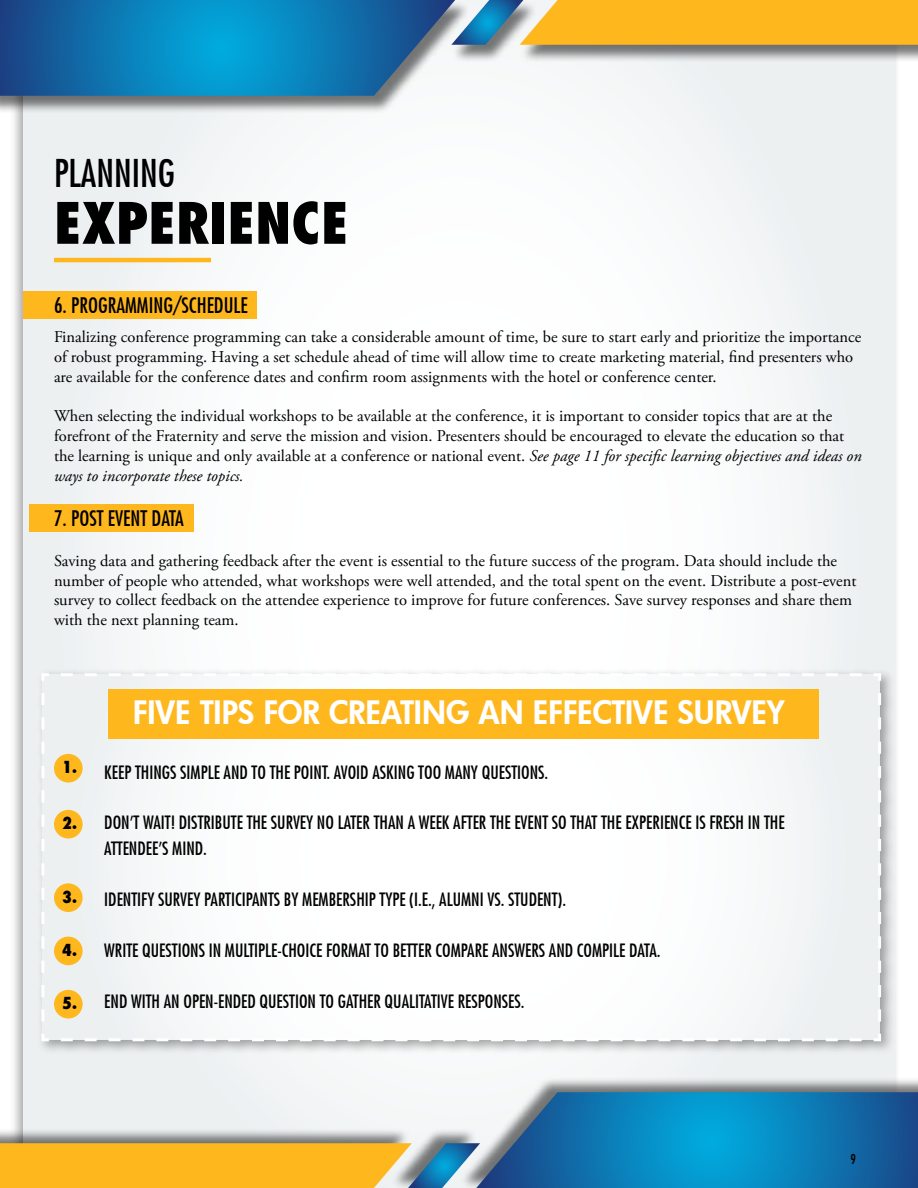
<style>
.page{position:relative;width:918px;height:1188px;background:#fff}
.page>*{position:absolute;margin:0;border:0;box-sizing:border-box;transform-origin:0 0}
.t1{font:800 condensed 55.5px "Futura";color:#000}
.t2{font:500 condensed 37.5px "Futura";color:#000}
.t3{font:800 31.5px "Futura";color:#fff}
.t4{font:500 condensed 21px "Futura";color:#000}
.t5{font:500 condensed 18px/25.5px "Futura";color:#000}
.t6{font:16.5px/19.8px "Adobe Garamond Pro";color:#000}
.t7{font:800 condensed 16.2px "Futura";color:#000}
.t8{font:500 condensed 13.5px "Futura";color:#000}
.s1{font-style:italic}
</style>
<div class="page">
<div style="left:23px;top:0;width:872px;height:1188px;background:linear-gradient(to right,#f7f9f9,#f7f9f9)"></div>
<div style="left:36px;top:668px;width:860px;height:387px;background:#000;opacity:.35"></div>
<svg style="left:40px;top:672px;width:843px;height:371px"></svg>
<div style="left:459px;top:1077px;width:459px;height:111px;background:#000;opacity:.53"></div>
<svg style="left:0;top:1092px;width:918px;height:96px;background:#84a8a4"></svg>
<div style="left:0;top:1px;width:471px;height:113px;background:#000;opacity:.53"></div>
<svg style="left:0;top:0;width:455px;height:96px;background:#1c7fb4"></svg>
<div style="left:451px;top:1px;width:87px;height:62px;background:#000;opacity:.53"></div>
<div style="left:519px;top:1px;width:399px;height:62px;background:#000;opacity:.53"></div>
<svg style="left:451px;top:0;width:467px;height:45px;background:#e7b53d"></svg>
<hr style="left:54px;top:258px;width:157px;height:4px;background:#ffb71e">
<div style="left:23px;top:291px;width:234px;height:28px;background:#ffb71e"></div>
<div style="left:29px;top:504px;width:164px;height:28px;background:#ffb71e"></div>
<div style="left:109px;top:689px;width:710px;height:50px;background:#ffb71e"></div>
<div style="left:54px;top:754px;width:29px;height:29px;background:#ffb71e;border-radius:50%"></div>
<div style="left:54px;top:810px;width:29px;height:28px;background:#ffb71e;border-radius:50%"></div>
<div style="left:54px;top:883px;width:29px;height:29px;background:#ffb71e;border-radius:50%"></div>
<div style="left:54px;top:937px;width:29px;height:28px;background:#ffb71e;border-radius:50%"></div>
<div style="left:54px;top:990px;width:29px;height:28px;background:#ffb71e;border-radius:50%"></div>
<h2 class="t2" style="left:54px;top:150px;width:123px">PLANNING</h2>
<h1 class="t1" style="left:54px;top:188px;width:296px">EXPERIENCE</h1>
<p class="t4" style="left:54px;top:292px;width:195px">6. PROGRAMMING/SCHEDULE</p>
<p class="t6" style="left:54px;top:328px;width:809px">Finalizing conference programming can take a considerable amount of time, be sure to start early and prioritize the importance of robust programming. Having a set schedule ahead of time will allow time to create marketing material, find presenters who are available for the conference dates and confirm room assignments with the hotel or conference center.</p>
<p class="t6" style="left:54px;top:407px;width:809px">When selecting the individual workshops to be available at the conference, it is important to consider topics that are at the forefront of the Fraternity and serve the mission and vision. Presenters should be encouraged to elevate the education so that the learning is unique and only available at a conference or national event. <span class="s1">See page 11 for specific learning objectives and ideas on ways to incorporate these topics.</span></p>
<p class="t4" style="left:54px;top:506px;width:132px">7. POST EVENT DATA</p>
<p class="t6" style="left:54px;top:551px;width:804px">Saving data and gathering feedback after the event is essential to the future success of the program. Data should include the number of people who attended, what workshops were well attended, and the total spent on the event. Distribute a post-event survey to collect feedback on the attendee experience to improve for future conferences. Save survey responses and share them with the next planning team.</p>
<p class="t7" style="left:62px;top:757px;width:16px">1.</p>
<p class="t7" style="left:62px;top:813px;width:16px">2.</p>
<p class="t7" style="left:62px;top:886px;width:16px">3.</p>
<p class="t7" style="left:62px;top:940px;width:16px">4.</p>
<p class="t7" style="left:62px;top:993px;width:16px">5.</p>
<h3 class="t3" style="left:133px;top:691px;width:654px">FIVE TIPS FOR CREATING AN EFFECTIVE SURVEY</h3>
<p class="t5" style="left:104px;top:759px;width:445px">KEEP THINGS SIMPLE AND TO THE POINT. AVOID ASKING TOO MANY QUESTIONS.</p>
<p class="t5" style="left:104px;top:810px;width:682px">DON’T WAIT! DISTRIBUTE THE SURVEY NO LATER THAN A WEEK AFTER THE EVENT SO THAT THE EXPERIENCE IS FRESH IN THE<br>ATTENDEE’S MIND.</p>
<p class="t5" style="left:104px;top:886px;width:463px">IDENTIFY SURVEY PARTICIPANTS BY MEMBERSHIP TYPE (I.E., ALUMNI VS. STUDENT).</p>
<p class="t5" style="left:104px;top:937px;width:558px">WRITE QUESTIONS IN MULTIPLE-CHOICE FORMAT TO BETTER COMPARE ANSWERS AND COMPILE DATA.</p>
<p class="t5" style="left:104px;top:988px;width:422px">END WITH AN OPEN-ENDED QUESTION TO GATHER QUALITATIVE RESPONSES.</p>
<p class="t8" style="left:850px;top:1151px;width:7px">9</p>
</div>
